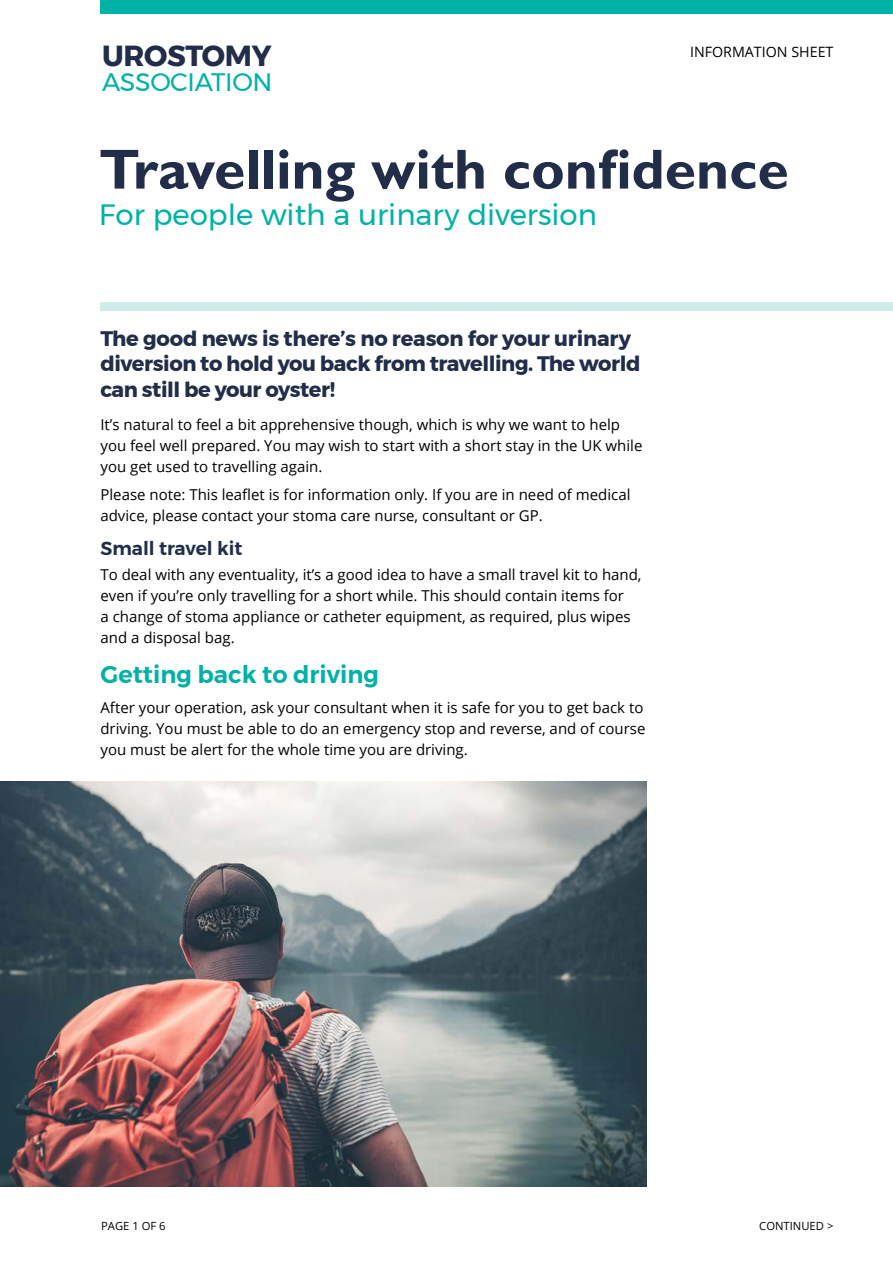
<style>
.page{position:relative;width:893px;height:1263px;background:#fff}
.page>*{position:absolute;margin:0;border:0;box-sizing:border-box;transform-origin:0 0}
.t1{font:700 56.7px "Gill Sans Std";color:#222d4a}
.t2{font:29.25px "Montserrat";color:#00b2a5}
.t3{font:700 28.95px "Montserrat";letter-spacing:-.01em;color:#222d4a}
.t4{font:25.2px "Montserrat";letter-spacing:-.01em;color:#00b2a5}
.t5{font:600 24px "Montserrat";color:#00b2a5}
.t6{font:700 21px/25.5px "Montserrat";letter-spacing:-.02em;color:#222d4a}
.t7{font:600 18.75px "Montserrat";color:#222d4a}
.t8{font:15px/21px "Open Sans";color:#000}
.t9{font:14.25px "Open Sans";color:#000}
.t10{font:11.25px "Open Sans";color:#000}
</style>
<div class="page">
<img style="left:0;top:781px;width:646px;height:405px">
<div style="left:100px;top:0;width:793px;height:14px;background:#00b2a5"></div>
<div style="left:100px;top:303px;width:793px;height:8px;background:#d1ebe8"></div>
<h3 class="t3" style="left:102px;top:32px;width:171px">UROSTOMY</h3>
<p class="t9" style="left:690px;top:42px;width:145px">INFORMATION SHEET</p>
<h3 class="t4" style="left:102px;top:63px;width:172px">ASSOCIATION</h3>
<h1 class="t1" style="left:99px;top:136px;width:691px">Travelling with confidence</h1>
<h2 class="t2" style="left:99px;top:193px;width:500px">For people with a urinary diversion</h2>
<h3 class="t6" style="left:100px;top:325px;width:541px">The good news is there’s no reason for your urinary diversion to hold you back from travelling. The world can still be your oyster!</h3>
<p class="t8" style="left:100px;top:414px;width:543px">It’s natural to feel a bit apprehensive though, which is why we want to help you feel well prepared. You may wish to start with a short stay in the UK while you get used to travelling again.</p>
<p class="t8" style="left:100px;top:483px;width:532px">Please note: This leaflet is for information only. If you are in need of medical advice, please contact your stoma care nurse, consultant or GP.</p>
<p class="t7" style="left:100px;top:533px;width:143px">Small travel kit</p>
<p class="t8" style="left:100px;top:563px;width:543px">To deal with any eventuality, it’s a good idea to have a small travel kit to hand, even if you’re only travelling for a short while. This should contain items for<br>a change of stoma appliance or catheter equipment, as required, plus wipes and a disposal bag.</p>
<h3 class="t5" style="left:100px;top:656px;width:280px">Getting back to driving</h3>
<p class="t8" style="left:100px;top:696px;width:546px">After your operation, ask your consultant when it is safe for you to get back to driving. You must be able to do an emergency stop and reverse, and of course you must be alert for the whole time you are driving.</p>
<p class="t10" style="left:101px;top:1218px;width:66px">PAGE 1 OF 6</p>
<p class="t10" style="left:759px;top:1218px;width:76px">CONTINUED &gt;</p>
</div>
